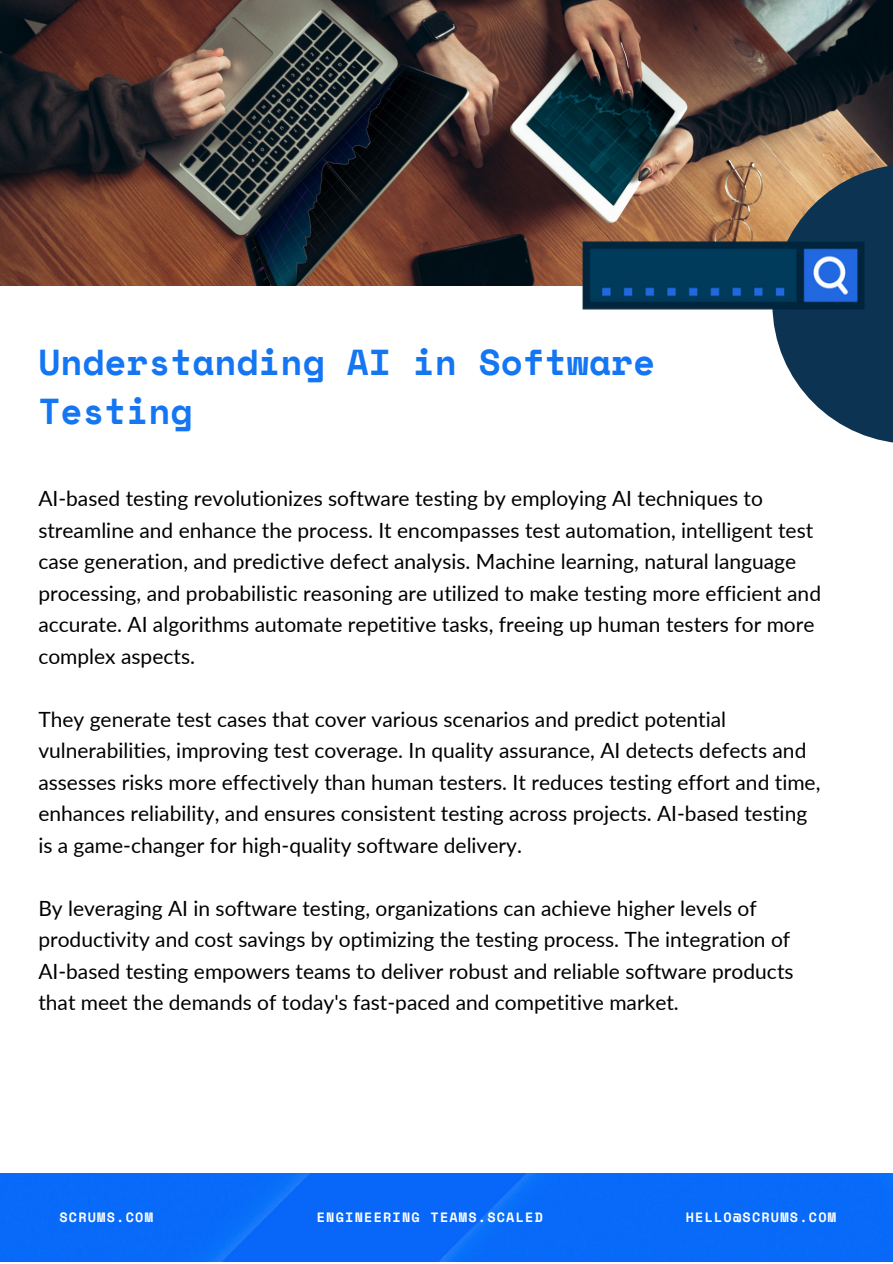
<style>
.page{position:relative;width:893px;height:1264px;background:#fff}
.page>*{position:absolute;margin:0;border:0;box-sizing:border-box;transform-origin:0 0}
.t1{font:700 36px/49.5px "Space Mono";color:#1476f2}
.t2{font:21px/31.5px "Lato";color:#000}
.t3{font:700 13.5px "Space Mono";letter-spacing:.09em;color:#fff}
</style>
<div class="page">
<img style="left:0;top:0;width:892px;height:286px">
<svg style="left:772px;top:164px;width:120px;height:279px;fill:#0d3353"></svg>
<img style="left:573px;top:229px;width:301px;height:93px">
<div style="left:0;top:1173px;width:892px;height:88px;background:#0869f9"></div>
<p class="t1" style="left:38px;top:336px;width:618px">Understanding AI in Software<br>Testing</p>
<p class="t2" style="left:38px;top:482px;width:784px">AI-based testing revolutionizes software testing by employing AI techniques to streamline and enhance the process. It encompasses test automation, intelligent test case generation, and predictive defect analysis. Machine learning, natural language processing, and probabilistic reasoning are utilized to make testing more efficient and accurate. AI algorithms automate repetitive tasks, freeing up human testers for more complex aspects.</p>
<p class="t2" style="left:38px;top:703px;width:783px">They generate test cases that cover various scenarios and predict potential vulnerabilities, improving test coverage. In quality assurance, AI detects defects and assesses risks more effectively than human testers. It reduces testing effort and time, enhances reliability, and ensures consistent testing across projects. AI-based testing is a game-changer for high-quality software delivery.</p>
<p class="t2" style="left:38px;top:891px;width:756px">By leveraging AI in software testing, organizations can achieve higher levels of productivity and cost savings by optimizing the testing process. The integration of AI-based testing empowers teams to deliver robust and reliable software products that meet the demands of today's fast-paced and competitive market.</p>
<p class="t3" style="left:59px;top:1206px;width:95px">SCRUMS.COM</p>
<p class="t3" style="left:317px;top:1206px;width:228px">ENGINEERING TEAMS.SCALED</p>
<p class="t3" style="left:685px;top:1206px;width:152px">HELLO@SCRUMS.COM</p>
</div>
